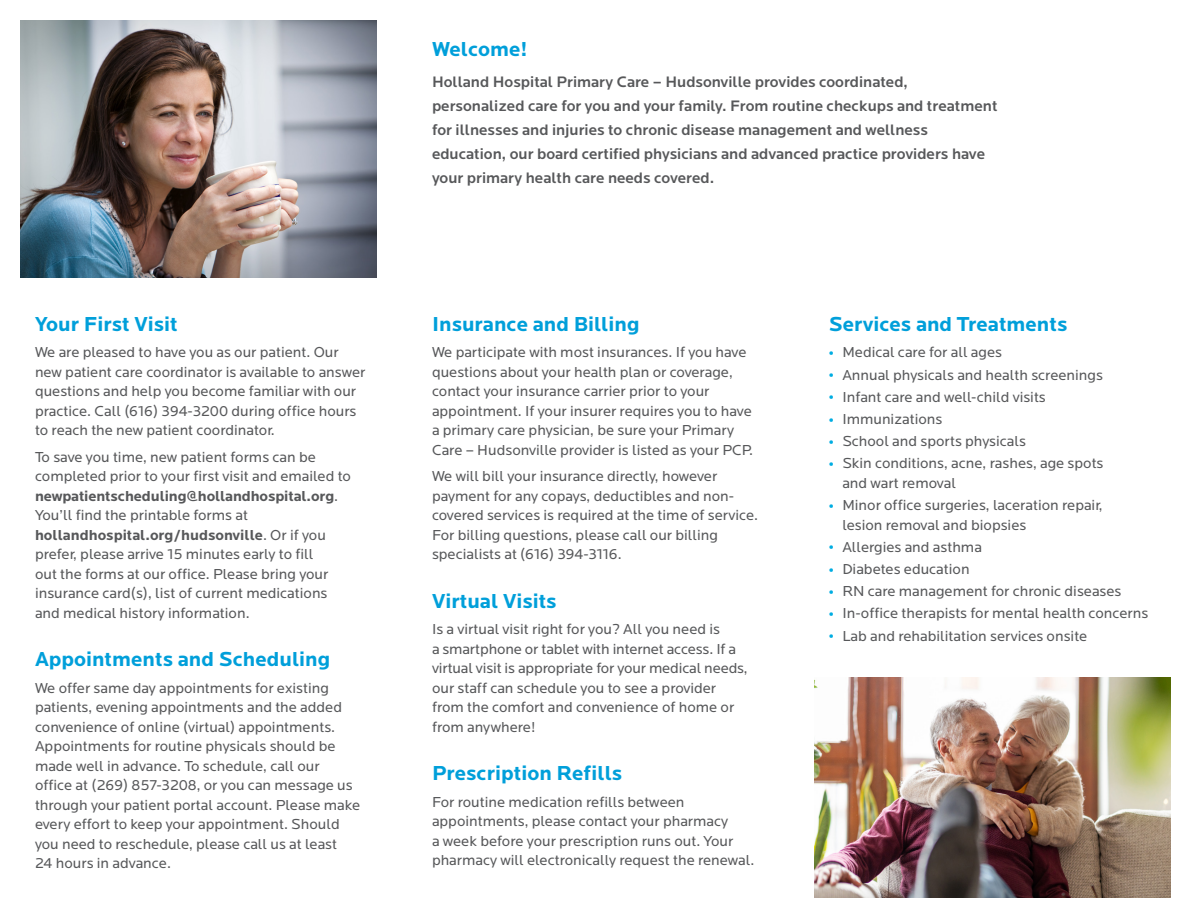
<style>
.page{position:relative;width:1191px;height:918px;background:#fff}
.page>*{position:absolute;margin:0;border:0;box-sizing:border-box;transform-origin:0 0}
.Subhead_14_bold{font:700 21px "Locator";color:#009fda}
.intro_medium_10_5_16{font:500 15.75px/24px "Locator";color:#57585a}
.Body_10_13{font:15px/19.5px "Locator";color:#57585a}
.s1{font-weight:700}
.s2{font-weight:700;font-size:16.5px;color:#00ade2}
</style>
<div class="page">
<img style="left:20px;top:20px;width:356px;height:258px">
<img style="left:814px;top:677px;width:356px;height:221px">
<p class="Subhead_14_bold" style="left:35px;top:312px;width:144px">Your First Visit</p>
<p class="Body_10_13" style="left:35px;top:343px;width:332px">We are pleased to have you as our patient. Our new patient care coordinator is available to answer questions and help you become familiar with our practice. Call (616) 394-3200 during office hours to reach the new patient coordinator.</p>
<p class="Body_10_13" style="left:35px;top:447px;width:317px">To save you time, new patient forms can be completed prior to your first visit and emailed to <span class="s1">newpatientscheduling@hollandhospital.org</span>.<br>You’ll find the printable forms at <span class="s1">hollandhospital.org/hudsonville</span>. Or if you prefer, please arrive 15 minutes early to fill<br>out the forms at our office. Please bring your insurance card(s), list of current medications and medical history information.</p>
<p class="Subhead_14_bold" style="left:35px;top:648px;width:297px">Appointments and Scheduling</p>
<p class="Body_10_13" style="left:35px;top:678px;width:327px">We offer same day appointments for existing patients, evening appointments and the added convenience of online (virtual) appointments.<br>Appointments for routine physicals should be made well in advance. To schedule, call our office at (269) 857-3208, or you can message us through your patient portal account. Please make every effort to keep your appointment. Should you need to reschedule, please call us at least<br>24 hours in advance.</p>
<p class="Subhead_14_bold" style="left:432px;top:37px;width:97px">Welcome!</p>
<p class="intro_medium_10_5_16" style="left:432px;top:70px;width:567px">Holland Hospital Primary Care – Hudsonville provides coordinated, personalized care for you and your family. From routine checkups and treatment for illnesses and injuries to chronic disease management and wellness education, our board certified physicians and advanced practice providers have your primary health care needs covered.</p>
<p class="Subhead_14_bold" style="left:432px;top:312px;width:209px">Insurance and Billing</p>
<p class="Body_10_13" style="left:432px;top:343px;width:323px">We participate with most insurances. If you have questions about your health plan or coverage, contact your insurance carrier prior to your appointment. If your insurer requires you to have a primary care physician, be sure your Primary Care – Hudsonville provider is listed as your PCP.</p>
<p class="Body_10_13" style="left:432px;top:467px;width:328px">We will bill your insurance directly, however payment for any copays, deductibles and non&shy;covered services is required at the time of service.<br>For billing questions, please call our billing specialists at (616) 394-3116.</p>
<p class="Subhead_14_bold" style="left:432px;top:589px;width:126px">Virtual Visits</p>
<p class="Body_10_13" style="left:432px;top:620px;width:317px">Is a virtual visit right for you? All you need is<br>a smartphone or tablet with internet access. If a virtual visit is appropriate for your medical needs, our staff can schedule you to see a provider from the comfort and convenience of home or from anywhere!</p>
<p class="Subhead_14_bold" style="left:432px;top:762px;width:192px">Prescription Refills</p>
<p class="Body_10_13" style="left:432px;top:792px;width:324px">For routine medication refills between appointments, please contact your pharmacy<br>a week before your prescription runs out. Your pharmacy will electronically request the renewal.</p>
<p class="Subhead_14_bold" style="left:829px;top:312px;width:240px">Services and Treatments</p>
<p class="Body_10_13" style="left:829px;top:343px;width:175px"><span class="s2">•</span> Medical care for all ages</p>
<p class="Body_10_13" style="left:829px;top:365px;width:276px"><span class="s2">•</span> Annual physicals and health screenings</p>
<p class="Body_10_13" style="left:829px;top:388px;width:219px"><span class="s2">•</span> Infant care and well-child visits</p>
<p class="Body_10_13" style="left:829px;top:410px;width:115px"><span class="s2">•</span> Immunizations</p>
<p class="Body_10_13" style="left:829px;top:432px;width:199px"><span class="s2">•</span> School and sports physicals</p>
<p class="Body_10_13" style="left:842px;top:454px;width:263px;text-indent:-14px"><span class="s2">•</span> Skin conditions, acne, rashes, age spots and wart removal</p>
<p class="Body_10_13" style="left:842px;top:496px;width:262px;text-indent:-14px"><span class="s2">•</span> Minor office surgeries, laceration repair, lesion removal and biopsies</p>
<p class="Body_10_13" style="left:829px;top:538px;width:155px"><span class="s2">•</span> Allergies and asthma</p>
<p class="Body_10_13" style="left:829px;top:560px;width:142px"><span class="s2">•</span> Diabetes education</p>
<p class="Body_10_13" style="left:829px;top:582px;width:294px"><span class="s2">•</span> RN care management for chronic diseases</p>
<p class="Body_10_13" style="left:829px;top:604px;width:321px"><span class="s2">•</span> In-office therapists for mental health concerns</p>
<p class="Body_10_13" style="left:829px;top:626px;width:260px"><span class="s2">•</span> Lab and rehabilitation services onsite</p>
</div>
